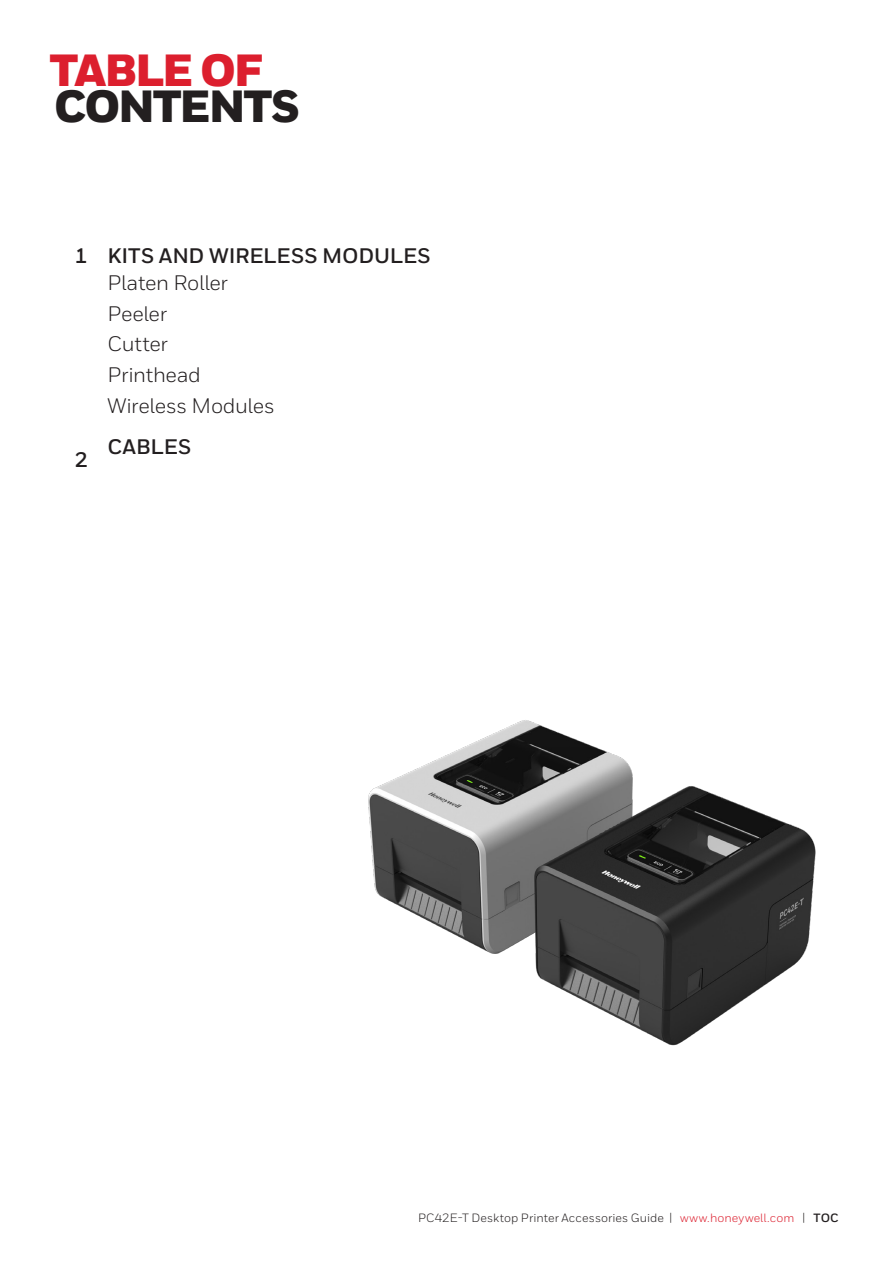
<style>
.page{position:relative;width:893px;height:1263px;background:#fff}
.page>*{position:absolute;margin:0;border:0;box-sizing:border-box;transform-origin:0 0}
.t1{font:900 45px "Honeywell Sans";letter-spacing:-.05em;color:#231f20}
.t2{font:900 45px "Honeywell Sans";letter-spacing:-.05em;color:#dc1f2e}
.TOC__Entries__level_1{font:700 21px/27px "Honeywell Sans";letter-spacing:-.005em;color:#231f20}
.TOC__Entries__level_2{font:21px "Honeywell Sans";letter-spacing:-.015em;color:#231f20}
.TOC__Page_Number__level_1{font:700 21px "Honeywell Sans";color:#231f20}
.MASTER__Header_Footer__Right{font:12px "Honeywell Sans";letter-spacing:.01em;color:#231f20}
.s1{font-weight:400}
.s2{color:#dc1f2e}
.s3{font-weight:700}
</style>
<div class="page">
<img style="left:368px;top:720px;width:448px;height:326px">
<h1 class="t2" style="left:50px;top:42px;width:214px">TABLE OF</h1>
<h1 class="t1" style="left:54px;top:78px;width:247px">CONTENTS</h1>
<p class="TOC__Page_Number__level_1" style="left:75px;top:243px;width:15px">1</p>
<p class="TOC__Page_Number__level_1" style="left:75px;top:447px;width:15px">2</p>
<p class="TOC__Entries__level_1" style="left:107px;top:242px;width:325px">KITS AND WIRELESS MODULES<br><span class="s1">Platen Roller</span></p>
<p class="TOC__Entries__level_2" style="left:107px;top:301px;width:61px">Peeler</p>
<p class="TOC__Entries__level_2" style="left:107px;top:331px;width:62px">Cutter</p>
<p class="TOC__Entries__level_2" style="left:107px;top:362px;width:95px">Printhead</p>
<p class="TOC__Entries__level_2" style="left:107px;top:393px;width:169px">Wireless Modules</p>
<p class="TOC__Entries__level_1" style="left:107px;top:434px;width:86px">CABLES</p>
<p class="MASTER__Header_Footer__Right" style="left:418px;top:1211px;width:422px">PC42E-T Desktop Printer Accessories Guide | <span class="s2">www.honeywell.com</span> | <span class="s3">TOC</span></p>
</div>
